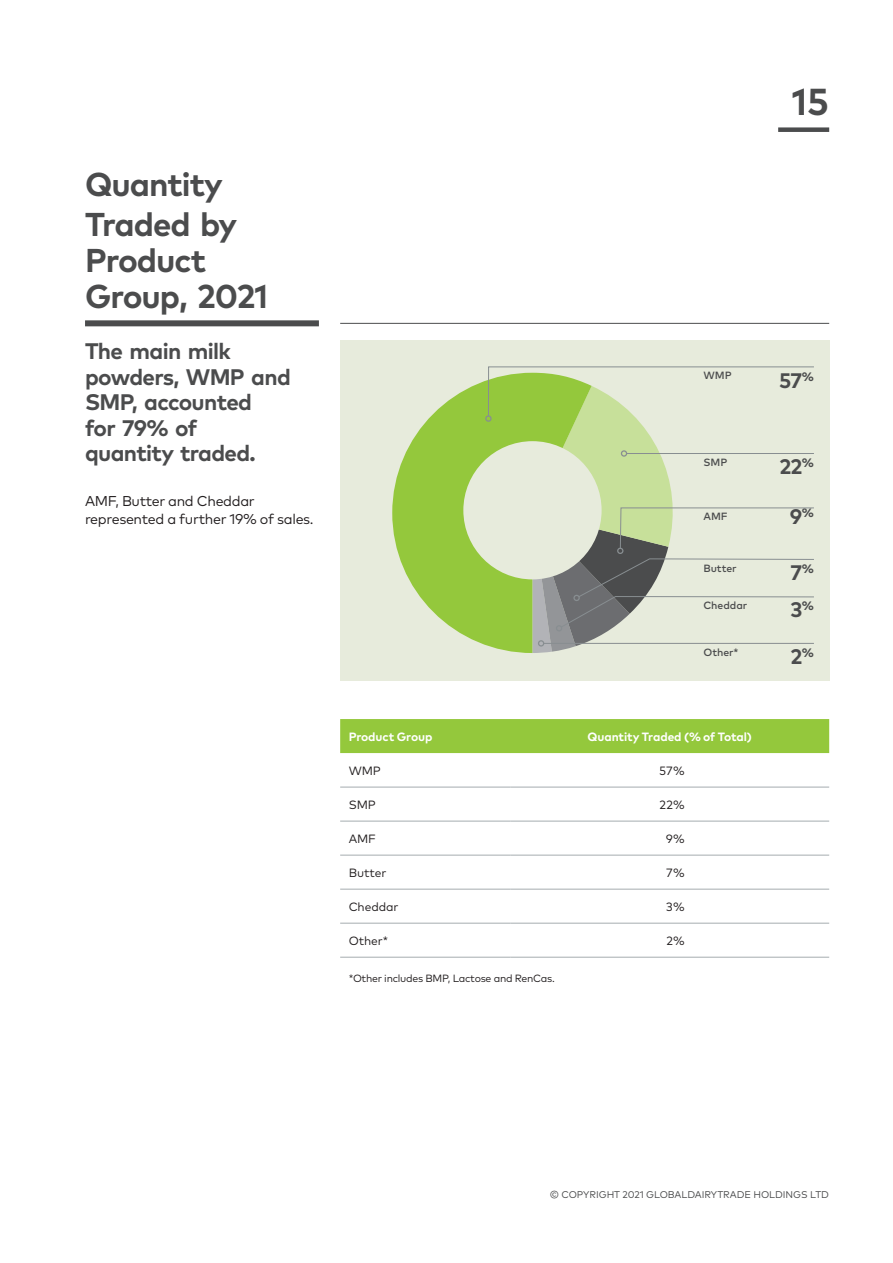
<style>
.page{position:relative;width:893px;height:1263px;background:#fff}
.page>*{position:absolute;margin:0;border:0;box-sizing:border-box;transform-origin:0 0}
.t1{font:700 37.5px "Mark OT";color:#4b4c4d}
.Header_22pt_Grey{font:700 33px/36px "Mark OT";letter-spacing:-.03em;color:#4b4c4d}
.Intro_Text_Bold_15pt{font:700 22.5px/25.5px "Mark OT";letter-spacing:-.03em;color:#4b4c4d}
.Legend{font:700 21px "Mark OT";color:#4b4c4d}
.Body_Text_9_5pt_Reg{font:14.25px/18px "Mark OT";letter-spacing:-.025em;color:#231f20}
.Table_Med_8pt{font:12px "Mark OT";letter-spacing:-.01em;color:#231f20}
.Table_Bold_8pt{font:700 12px "Mark OT";letter-spacing:-.01em;color:#fff}
.Body_Text_9_5pt_Reg-2{font:10.5px "Mark OT";letter-spacing:-.025em;color:#231f20}
.Legend-2{font:500 10.5px "Mark OT";color:#4b4c4d}
.t2{font:9.75px "Mark OT";letter-spacing:-.005em;color:#4b4c4d}
</style>
<div class="page">
<div style="left:340px;top:340px;width:489px;height:340px;background:#e7ebdc"></div>
<svg style="left:392px;top:380px;width:96px;height:266px;fill:#94c83c"></svg>
<div style="left:463px;top:441px;width:139px;height:138px;background:#e7ebdc;border-radius:50%"></div>
<div style="left:340px;top:719px;width:489px;height:34px;background:#94c83c"></div>
<hr style="left:340px;top:787px;width:170px;height:1px;background:#a5acaf">
<hr style="left:510px;top:787px;width:319px;height:1px;background:#a5acaf">
<hr style="left:340px;top:821px;width:170px;height:1px;background:#a5acaf">
<hr style="left:510px;top:821px;width:319px;height:1px;background:#a5acaf">
<hr style="left:340px;top:855px;width:170px;height:1px;background:#a5acaf">
<hr style="left:510px;top:855px;width:319px;height:1px;background:#a5acaf">
<hr style="left:340px;top:889px;width:170px;height:1px;background:#a5acaf">
<hr style="left:510px;top:889px;width:319px;height:1px;background:#a5acaf">
<hr style="left:340px;top:923px;width:170px;height:1px;background:#a5acaf">
<hr style="left:510px;top:923px;width:319px;height:1px;background:#a5acaf">
<hr style="left:340px;top:957px;width:170px;height:1px;background:#a5acaf">
<hr style="left:510px;top:957px;width:319px;height:1px;background:#a5acaf">
<div style="left:485px;top:415px;width:7px;height:7px;border:1px solid #888e91;border-radius:50%"></div>
<svg style="left:488px;top:366px;width:326px;height:287px"></svg>
<hr style="left:627px;top:453px;width:187px;height:1px;background:#888e91">
<div style="left:621px;top:450px;width:6px;height:7px;border:1px solid #888e91;border-radius:50%"></div>
<div style="left:778px;top:127px;width:51px;height:5px;background:#4b4c4d"></div>
<div style="left:85px;top:320px;width:234px;height:6px;background:#4b4c4d"></div>
<hr style="left:340px;top:323px;width:489px;height:1px;background:#4b4c4d">
<p class="Header_22pt_Grey" style="left:85px;top:166px;width:139px">Quantity</p>
<p class="Header_22pt_Grey" style="left:85px;top:206px;width:184px">Traded by<br>Product<br>Group, 2021</p>
<p class="Intro_Text_Bold_15pt" style="left:85px;top:338px;width:207px">The main milk powders, WMP and<br>SMP, accounted<br>for 79% of quantity traded.</p>
<p class="Body_Text_9_5pt_Reg" style="left:85px;top:492px;width:230px">AMF, Butter and Cheddar represented a further 19% of sales.</p>
<h1 class="t1" style="left:792px;top:77px;width:39px">15</h1>
<p class="Legend-2" style="left:703px;top:369px;width:30px">WMP</p>
<p class="Legend-2" style="left:703px;top:455px;width:25px">SMP</p>
<p class="Legend-2" style="left:703px;top:510px;width:26px">AMF</p>
<p class="Legend-2" style="left:703px;top:561px;width:35px">Butter</p>
<p class="Legend-2" style="left:703px;top:599px;width:46px">Cheddar</p>
<p class="Legend-2" style="left:703px;top:645px;width:37px">Other*</p>
<p class="Table_Bold_8pt" style="left:349px;top:729px;width:85px">Product Group</p>
<p class="Table_Bold_8pt" style="left:588px;top:729px;width:166px">Quantity Traded (% of Total)</p>
<p class="Table_Med_8pt" style="left:349px;top:763px;width:34px">WMP</p>
<p class="Table_Med_8pt" style="left:659px;top:763px;width:27px">57%</p>
<p class="Table_Med_8pt" style="left:349px;top:797px;width:29px">SMP</p>
<p class="Table_Med_8pt" style="left:659px;top:797px;width:27px">22%</p>
<p class="Table_Med_8pt" style="left:349px;top:831px;width:29px">AMF</p>
<p class="Table_Med_8pt" style="left:666px;top:831px;width:20px">9%</p>
<p class="Table_Med_8pt" style="left:349px;top:865px;width:39px">Butter</p>
<p class="Table_Med_8pt" style="left:666px;top:865px;width:20px">7%</p>
<p class="Table_Med_8pt" style="left:349px;top:899px;width:51px">Cheddar</p>
<p class="Table_Med_8pt" style="left:666px;top:899px;width:20px">3%</p>
<p class="Table_Med_8pt" style="left:349px;top:933px;width:41px">Other*</p>
<p class="Table_Med_8pt" style="left:666px;top:933px;width:20px">2%</p>
<p class="Body_Text_9_5pt_Reg-2" style="left:349px;top:972px;width:208px">*Other includes BMP, Lactose and RenCas.</p>
<p class="Legend" style="left:779px;top:367px;width:36px">57<sup>%</sup></p>
<p class="Legend" style="left:779px;top:453px;width:36px">22<sup>%</sup></p>
<p class="Legend" style="left:790px;top:503px;width:26px">9<sup>%</sup></p>
<p class="Legend" style="left:791px;top:559px;width:25px">7<sup>%</sup></p>
<p class="Legend" style="left:790px;top:596px;width:25px">3<sup>%</sup></p>
<p class="Legend" style="left:790px;top:643px;width:25px">2<sup>%</sup></p>
<p class="t2" style="left:550px;top:1189px;width:281px">© COPYRIGHT 2021 GLOBALDAIRYTRADE HOLDINGS LTD</p>
</div>
